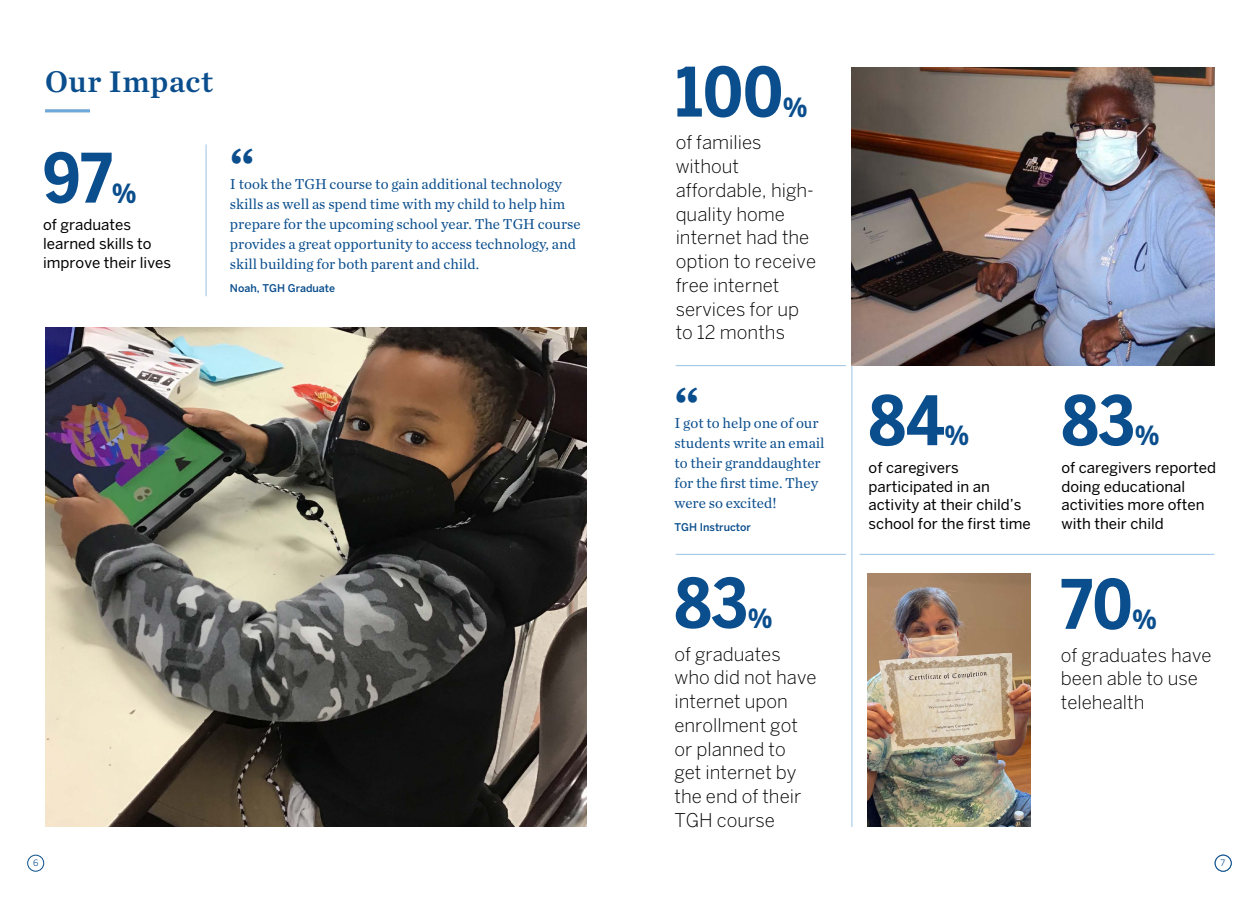
<style>
.page{position:relative;width:1260px;height:900px;background:#fff}
.page>*{position:absolute;margin:0;border:0;box-sizing:border-box;transform-origin:0 0}
.t1{font:700 condensed 67.5px "Benton Sans";color:#0a4e8d}
.t2{font:700 47.5px "Chronicle Text G1";color:#0a4e8d}
.t3{font:31.25px "Chronicle Text G1 Semi";letter-spacing:.02em;color:#0a4e8d}
.t4{font:700 condensed 26.25px "Benton Sans";color:#0a4e8d}
.t5{font:300 18.75px/23.8px "Benton Sans";color:#000}
.t6{font:15px/20px "Chronicle Text G1";color:#0a4e8d}
.t7{font:15px/18.8px "Benton Sans";color:#000}
.t8{font:500 10.62px "Benton Sans";color:#0a4e8d}
.t9{font:8.75px "Benton Sans";color:#0a4e8d}
</style>
<div class="page">
<div style="left:28px;top:855px;width:16px;height:16px;border:1px solid #0a4e8d;border-radius:50%"></div>
<div style="left:1215px;top:855px;width:16px;height:16px;border:1px solid #0a4e8d;border-radius:50%"></div>
<hr style="left:45px;top:110px;width:45px;height:2px;background:#6ea9db">
<hr style="left:676px;top:365px;width:170px;height:1px;background:#9ac3e4">
<hr style="left:676px;top:554px;width:170px;height:1px;background:#9ac3e4">
<hr style="left:860px;top:554px;width:354px;height:1px;background:#9ac3e4">
<hr style="left:852px;top:67px;width:1px;height:760px;background:#9ac3e4">
<img style="left:45px;top:328px;width:542px;height:499px">
<img style="left:852px;top:68px;width:363px;height:297px">
<hr style="left:206px;top:144px;width:1px;height:152px;background:#9ac3e4">
<img style="left:868px;top:574px;width:162px;height:253px">
<h2 class="t3" style="left:45px;top:58px;width:170px">Our Impact</h2>
<p class="t1" style="left:43px;top:138px;width:71px">97</p>
<p class="t4" style="left:112px;top:178px;width:26px">%</p>
<p class="t7" style="left:43px;top:215px;width:129px">of graduates learned skills to improve their lives</p>
<p class="t2" style="left:230px;top:127px;width:26px">“</p>
<p class="t6" style="left:230px;top:173px;width:352px">I took the TGH course to gain additional technology skills as well as spend time with my child to help him prepare for the upcoming school year. The TGH course provides a great opportunity to access technology, and skill building for both parent and child.</p>
<p class="t8" style="left:230px;top:281px;width:107px">Noah, TGH Graduate</p>
<p class="t1" style="left:676px;top:52px;width:109px">100</p>
<p class="t4" style="left:783px;top:92px;width:26px">%</p>
<p class="t5" style="left:676px;top:130px;width:142px">of families without affordable, high&shy;quality home internet had the option to receive free internet services for up to 12 months</p>
<p class="t2" style="left:674px;top:366px;width:26px">“</p>
<p class="t6" style="left:674px;top:412px;width:152px">I got to help one of our students write an email to their granddaughter for the first time. They were so excited!</p>
<p class="t8" style="left:674px;top:521px;width:78px">TGH Instructor</p>
<p class="t1" style="left:674px;top:564px;width:75px">83</p>
<p class="t4" style="left:748px;top:603px;width:26px">%</p>
<p class="t5" style="left:674px;top:642px;width:144px">of graduates who did not have internet upon enrollment got or planned to get internet by the end of their<br>TGH course</p>
<p class="t1" style="left:869px;top:381px;width:78px">84</p>
<p class="t4" style="left:945px;top:420px;width:26px">%</p>
<p class="t7" style="left:869px;top:458px;width:164px">of caregivers participated in an activity at their child’s school for the first time</p>
<p class="t1" style="left:1061px;top:381px;width:75px">83</p>
<p class="t4" style="left:1135px;top:420px;width:26px">%</p>
<p class="t7" style="left:1061px;top:458px;width:156px">of caregivers reported doing educational activities more often with their child</p>
<p class="t1" style="left:1061px;top:565px;width:73px">70</p>
<p class="t4" style="left:1133px;top:604px;width:26px">%</p>
<p class="t5" style="left:1061px;top:643px;width:152px">of graduates have been able to use telehealth</p>
<p class="t9" style="left:33px;top:858px;width:7px">6</p>
<p class="t9" style="left:1220px;top:858px;width:6px">7</p>
</div>
